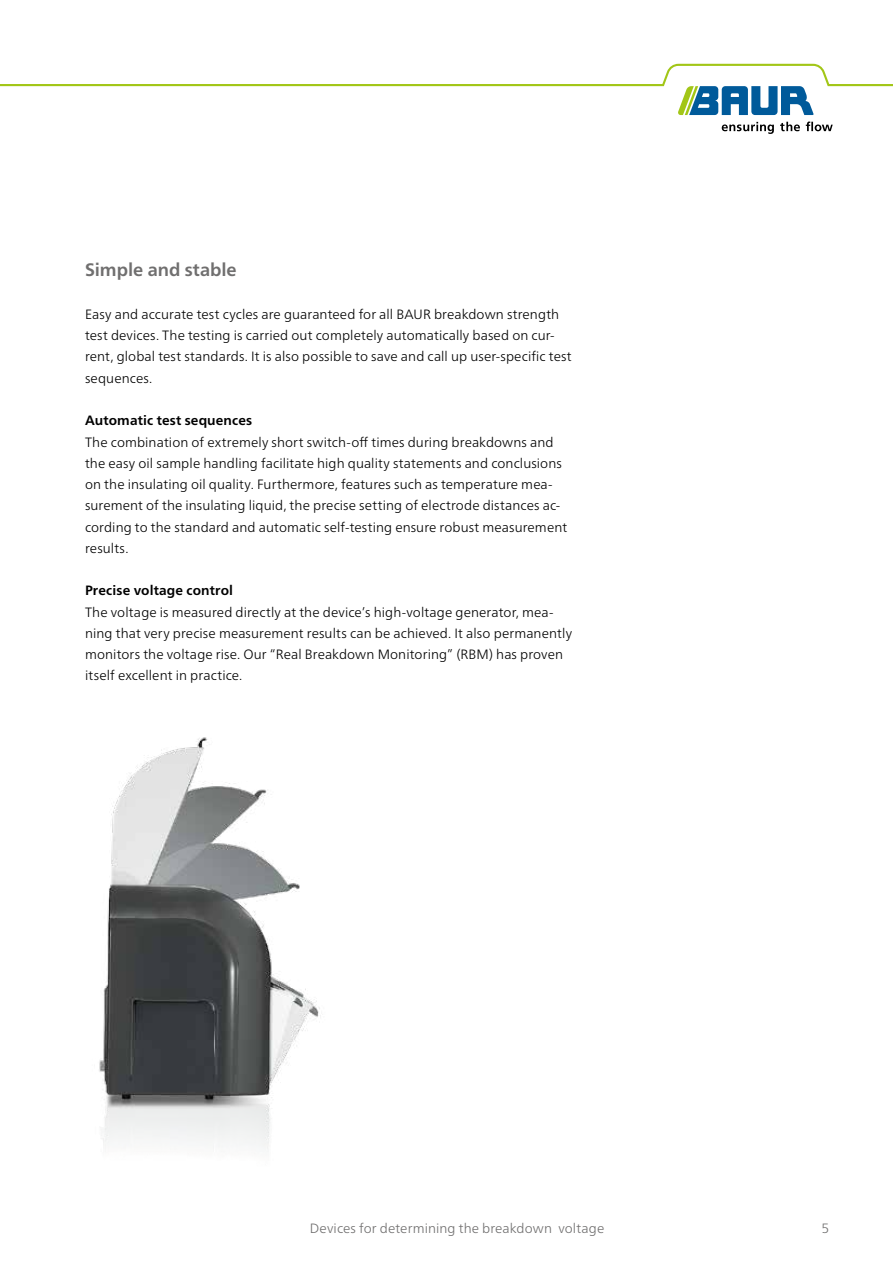
<style>
.page{position:relative;width:893px;height:1263px;background:#fff}
.page>*{position:absolute;margin:0;border:0;box-sizing:border-box;transform-origin:0 0}
.t1{font:700 18px "Frutiger Neue LTW1 G";color:#706f6f}
.t2{font:300 13.5px/21.3px "Frutiger Neue LTW1 G";letter-spacing:.005em;color:#000}
.t3{font:700 13.5px "Frutiger Neue LTW1 G";letter-spacing:.01em;color:#000}
.t4{font:300 13.5px "Frutiger Neue LTW1 G";letter-spacing:.01em;color:#706f6f}
</style>
<div class="page">
<svg style="left:722px;top:122px;width:52px;height:12px"></svg>
<svg style="left:780px;top:122px;width:20px;height:9px"></svg>
<svg style="left:806px;top:122px;width:27px;height:9px"></svg>
<svg style="left:0;top:64px;width:893px;height:51px"></svg>
<img style="left:99px;top:737px;width:222px;height:412px">
<h1 class="t1" style="left:85px;top:257px;width:153px">Simple and stable</h1>
<p class="t2" style="left:85px;top:303px;width:488px">Easy and accurate test cycles are guaranteed for all BAUR breakdown strength test devices. The testing is carried out completely automatically based on cur&shy;rent, global test standards. It is also possible to save and call up user-specific test sequences.</p>
<p class="t3" style="left:85px;top:411px;width:169px">Automatic test sequences</p>
<p class="t2" style="left:85px;top:430px;width:484px">The combination of extremely short switch-off times during breakdowns and the easy oil sample handling facilitate high quality statements and conclusions on the insulating oil quality. Furthermore, features such as temperature mea&shy;surement of the insulating liquid, the precise setting of electrode distances ac&shy;cording to the standard and automatic self-testing ensure robust measurement results.</p>
<p class="t3" style="left:85px;top:581px;width:150px">Precise voltage control</p>
<p class="t2" style="left:85px;top:600px;width:488px">The voltage is measured directly at the device’s high-voltage generator, mea&shy;ning that very precise measurement results can be achieved. It also permanently monitors the voltage rise. Our “Real Breakdown Monitoring” (RBM) has proven itself excellent in practice.</p>
<p class="t4" style="left:310px;top:1218px;width:296px">Devices for determining the breakdown voltage</p>
<p class="t4" style="left:821px;top:1218px;width:9px">5</p>
</div>
